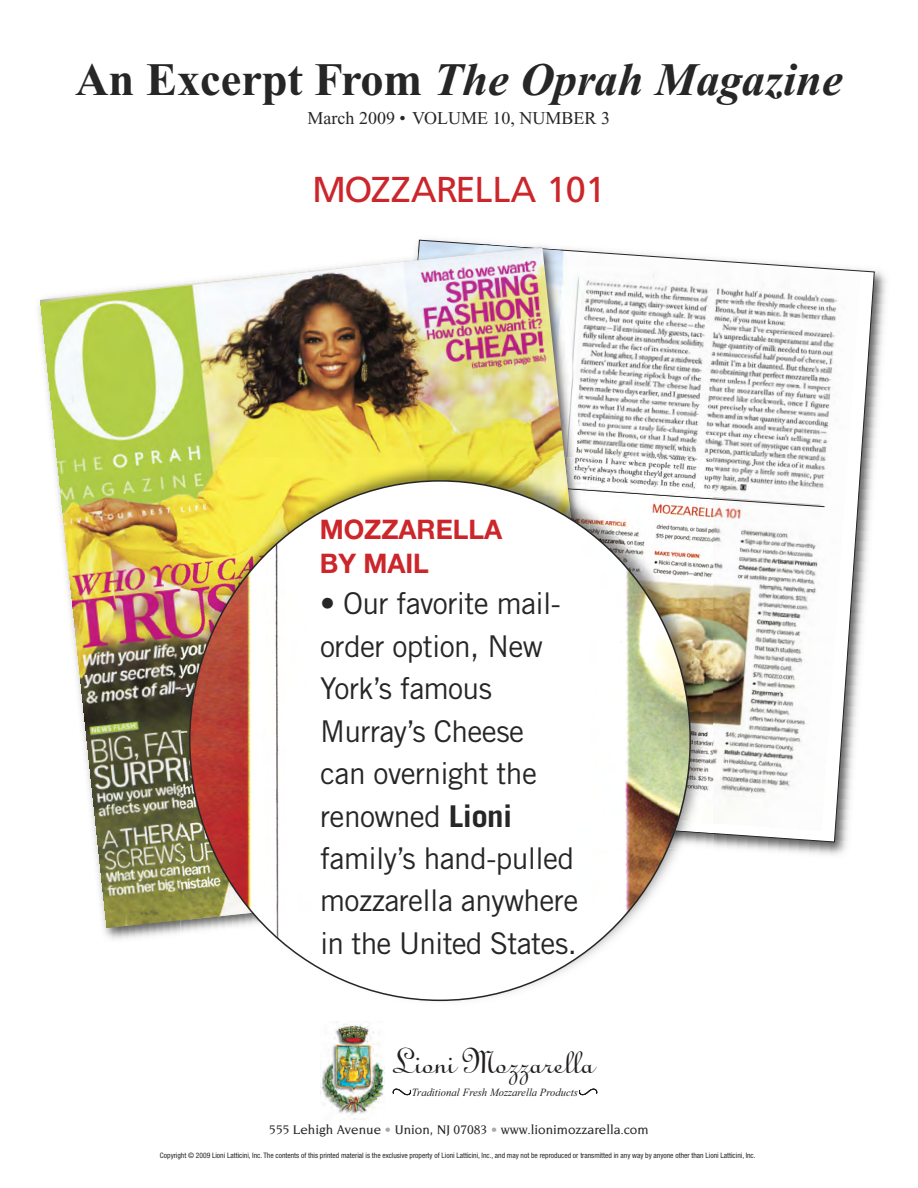
<style>
.page{position:relative;width:918px;height:1188px;background:#fff}
.page>*{position:absolute;margin:0;border:0;box-sizing:border-box;transform-origin:0 0}
.t1{font:italic 700 46.5px "Times New Roman";color:#272627}
.t2{font:39.9px "Linoscript";letter-spacing:-.01em;color:#231f20}
.t3{font:36px "Frutiger";letter-spacing:-.015em;color:#cc262b}
.t4{font:30px/42.5px "Trade Gothic";letter-spacing:-.02em;color:#272627}
.t5{font:700 27px/34.5px "Helvetica Neue";color:#cc262b}
.t6{font:18px "Times New Roman";color:#272627}
.t7{font:500 13.5px "Novarese";color:#272627}
.t8{font:italic 11.1px "Times New Roman";letter-spacing:.005em;color:#231f20;scale:.95 1}
.t9{font:condensed 7.5px "Helvetica Neue";color:#272627}
.s1{font-style:normal}
.s2{font-weight:700}
.s3{color:#a9a8a9}
</style>
<div class="page">
<img style="left:713px;top:270px;width:173px;height:585px">
<svg style="left:418px;top:239px;width:457px;height:604px"></svg>
<img style="left:489px;top:239px;width:72px;height:6px">
<img style="left:41px;top:247px;width:567px;height:681px">
<img style="left:691px;top:834px;width:22px;height:12px">
<img style="left:691px;top:823px;width:22px;height:4px">
<img style="left:691px;top:827px;width:22px;height:7px">
<img style="left:691px;top:507px;width:22px;height:316px">
<img style="left:608px;top:457px;width:105px;height:30px">
<svg style="left:691px;top:487px;width:134px;height:20px"></svg>
<img style="left:181px;top:457px;width:427px;height:463px">
<svg style="left:189px;top:480px;width:502px;height:521px"></svg>
<svg style="left:579px;top:1088px;width:18px;height:8px"></svg>
<svg style="left:393px;top:1088px;width:18px;height:8px"></svg>
<img style="left:321px;top:1021px;width:63px;height:99px">
<div style="left:320px;top:519px;width:213px;height:69px;background:#fff"></div>
<h1 class="t1" style="left:75px;top:64px;width:769px"><span class="s1">An Excerpt From</span> The Oprah Magazine</h1>
<h3 class="t6" style="left:308px;top:112px;width:304px">March 2009 • VOLUME 10, NUMBER 3</h3>
<h3 class="t3" style="left:312px;top:175px;width:295px">MOZZARELLA 101</h3>
<h3 class="t5" style="left:320px;top:514px;width:184px">MOZZARELLA<br>BY MAIL</h3>
<h3 class="t4" style="left:320px;top:585px;width:260px">• Our favorite mail&shy;order option, New<br>York’s famous<br>Murray’s Cheese<br>can overnight the renowned <span class="s2">Lioni </span>family’s hand-pulled mozzarella anywhere in the United States.</h3>
<h2 class="t2" style="left:392px;top:1047px;width:203px">Lioni Mozzarella</h2>
<h3 class="t7" style="left:269px;top:1125px;width:381px">555 Lehigh Avenue <span class="s3">•</span> Union, NJ 07083 <span class="s3">•</span> www.lionimozzarella.com</h3>
<p class="t9" style="left:160px;top:1153px;width:597px">Copyright © 2009 Lioni Latticini, Inc. The contents of this printed material is the exclusive property of Lioni Latticini, Inc., and may not be reproduced or transmitted in any way by anyone other than Lioni Latticini, Inc.</p>
<h3 class="t8" style="left:412px;top:1086px;width:176px">Traditional Fresh Mozzarella Products</h3>
</div>
